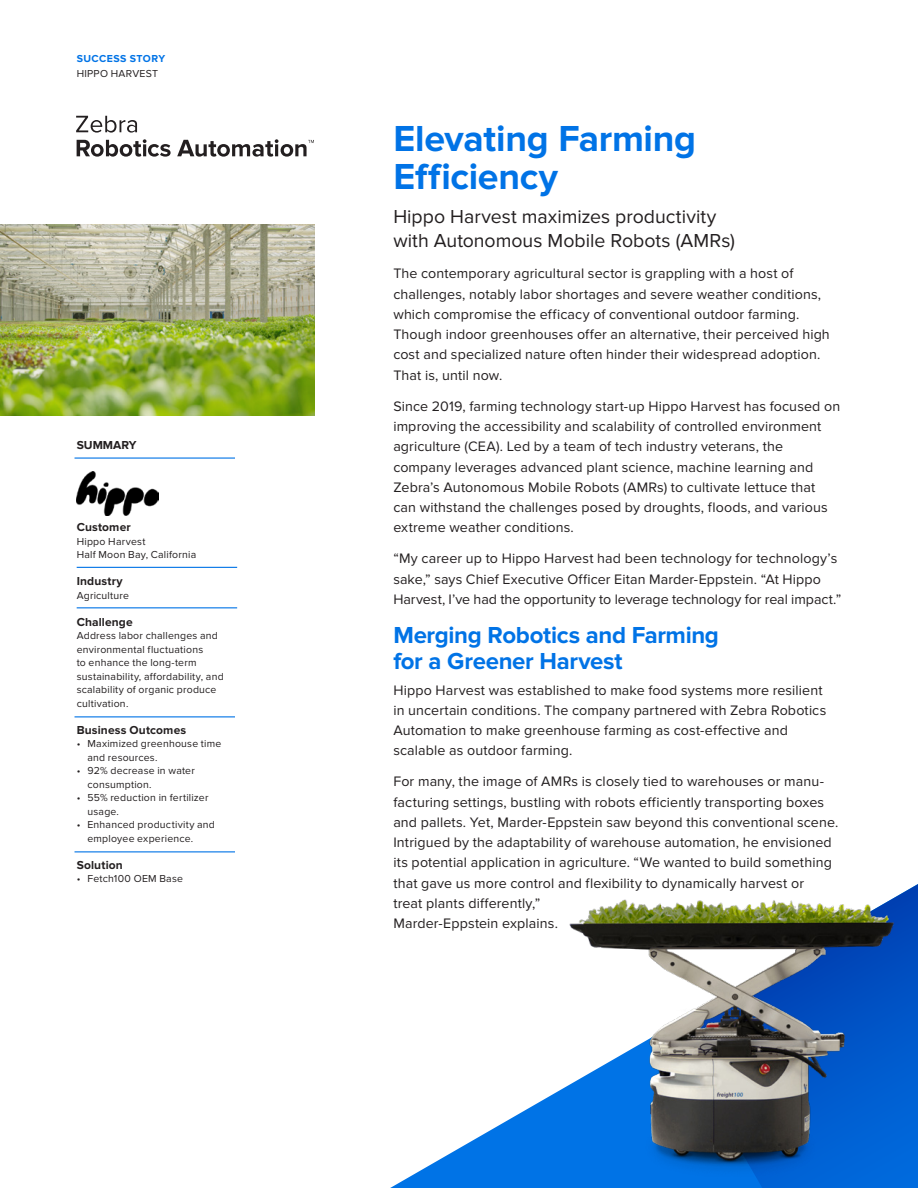
<style>
.page{position:relative;width:918px;height:1188px;background:#fff}
.page>*{position:absolute;margin:0;border:0;box-sizing:border-box;transform-origin:0 0}
.t1{font:700 37.5px/37.5px "Proxima Nova";letter-spacing:-.01em;color:#0073e6}
.t2{font:700 24px/25.5px "Proxima Nova";letter-spacing:-.015em;color:#0073e6}
.t3{font:19.5px/24px "Proxima Nova";color:#231f20}
.t4{font:14.25px/20.2px "Proxima Nova";letter-spacing:.01em;color:#231f20}
.t5{font:700 12px "Proxima Nova";letter-spacing:.01em;color:#231f20}
.t6{font:10.5px/13.5px "Proxima Nova";letter-spacing:.02em;color:#231f20}
.t7{font:700 10.5px "Proxima Nova";letter-spacing:.045em;color:#0073e6}
</style>
<div class="page">
<svg style="left:390px;top:1096px;width:160px;height:92px"></svg>
<svg style="left:77px;top:139px;width:237px;height:18px"></svg>
<svg style="left:76px;top:116px;width:61px;height:17px"></svg>
<hr style="left:75px;top:457px;width:160px;height:2px;background:#0073e6">
<hr style="left:77px;top:567px;width:160px;height:1px;background:#0073e6">
<hr style="left:77px;top:607px;width:160px;height:1px;background:#0073e6">
<hr style="left:75px;top:716px;width:160px;height:1px;background:#0073e6">
<hr style="left:75px;top:851px;width:160px;height:1px;background:#0073e6">
<img style="left:0;top:225px;width:314px;height:191px">
<img style="left:77px;top:471px;width:81px;height:44px">
<img style="left:550px;top:886px;width:364px;height:302px">
<p class="t7" style="left:77px;top:53px;width:90px">SUCCESS STORY</p>
<p class="t6" style="left:77px;top:67px;width:83px">HIPPO HARVEST</p>
<p class="t5" style="left:77px;top:438px;width:61px">SUMMARY</p>
<p class="t5" style="left:77px;top:520px;width:56px">Customer</p>
<p class="t6" style="left:77px;top:535px;width:121px">Hippo Harvest<br>Half Moon Bay, California</p>
<p class="t5" style="left:77px;top:574px;width:48px">Industry</p>
<p class="t6" style="left:77px;top:589px;width:54px">Agriculture</p>
<p class="t5" style="left:77px;top:615px;width:58px">Challenge</p>
<p class="t6" style="left:77px;top:629px;width:149px">Address labor challenges and environmental fluctuations<br>to enhance the long-term sustainability, affordability, and scalability of organic produce cultivation.</p>
<p class="t5" style="left:77px;top:723px;width:111px">Business Outcomes</p>
<p class="t6" style="left:87px;top:737px;width:136px;text-indent:-11px">• Maximized greenhouse time and resources.</p>
<p class="t6" style="left:87px;top:764px;width:109px;text-indent:-11px">• 92% decrease in water consumption.</p>
<p class="t6" style="left:87px;top:791px;width:123px;text-indent:-11px">• 55% reduction in fertilizer usage.</p>
<p class="t6" style="left:87px;top:818px;width:129px;text-indent:-11px">• Enhanced productivity and employee experience.</p>
<p class="t5" style="left:77px;top:858px;width:48px">Solution</p>
<p class="t6" style="left:77px;top:872px;width:108px">• Fetch100 OEM Base</p>
<h1 class="t1" style="left:393px;top:121px;width:304px">Elevating Farming<br>Efficiency</h1>
<h3 class="t3" style="left:393px;top:206px;width:343px">Hippo Harvest maximizes productivity with Autonomous Mobile Robots (AMRs)</h3>
<p class="t4" style="left:393px;top:264px;width:438px">The contemporary agricultural sector is grappling with a host of challenges, notably labor shortages and severe weather conditions, which compromise the efficacy of conventional outdoor farming.<br>Though indoor greenhouses offer an alternative, their perceived high cost and specialized nature often hinder their widespread adoption.<br>That is, until now.</p>
<p class="t4" style="left:393px;top:396px;width:448px">Since 2019, farming technology start-up Hippo Harvest has focused on improving the accessibility and scalability of controlled environment agriculture (CEA). Led by a team of tech industry veterans, the company leverages advanced plant science, machine learning and Zebra’s Autonomous Mobile Robots (AMRs) to cultivate lettuce that can withstand the challenges posed by droughts, floods, and various extreme weather conditions.</p>
<p class="t4" style="left:393px;top:549px;width:449px">“My career up to Hippo Harvest had been technology for technology’s sake,” says Chief Executive Officer Eitan Marder-Eppstein. “At Hippo<br>Harvest, I’ve had the opportunity to leverage technology for real impact.”</p>
<h2 class="t2" style="left:393px;top:623px;width:327px">Merging Robotics and Farming for a Greener Harvest</h2>
<p class="t4" style="left:393px;top:680px;width:435px">Hippo Harvest was established to make food systems more resilient in uncertain conditions. The company partnered with Zebra Robotics Automation to make greenhouse farming as cost-effective and scalable as outdoor farming.</p>
<p class="t4" style="left:393px;top:772px;width:447px">For many, the image of AMRs is closely tied to warehouses or manu&shy;facturing settings, bustling with robots efficiently transporting boxes and pallets. Yet, Marder-Eppstein saw beyond this conventional scene.<br>Intrigued by the adaptability of warehouse automation, he envisioned its potential application in agriculture. “We wanted to build something that gave us more control and flexibility to dynamically harvest or<br>treat plants differently,”<br>Marder-Eppstein explains.</p>
</div>
